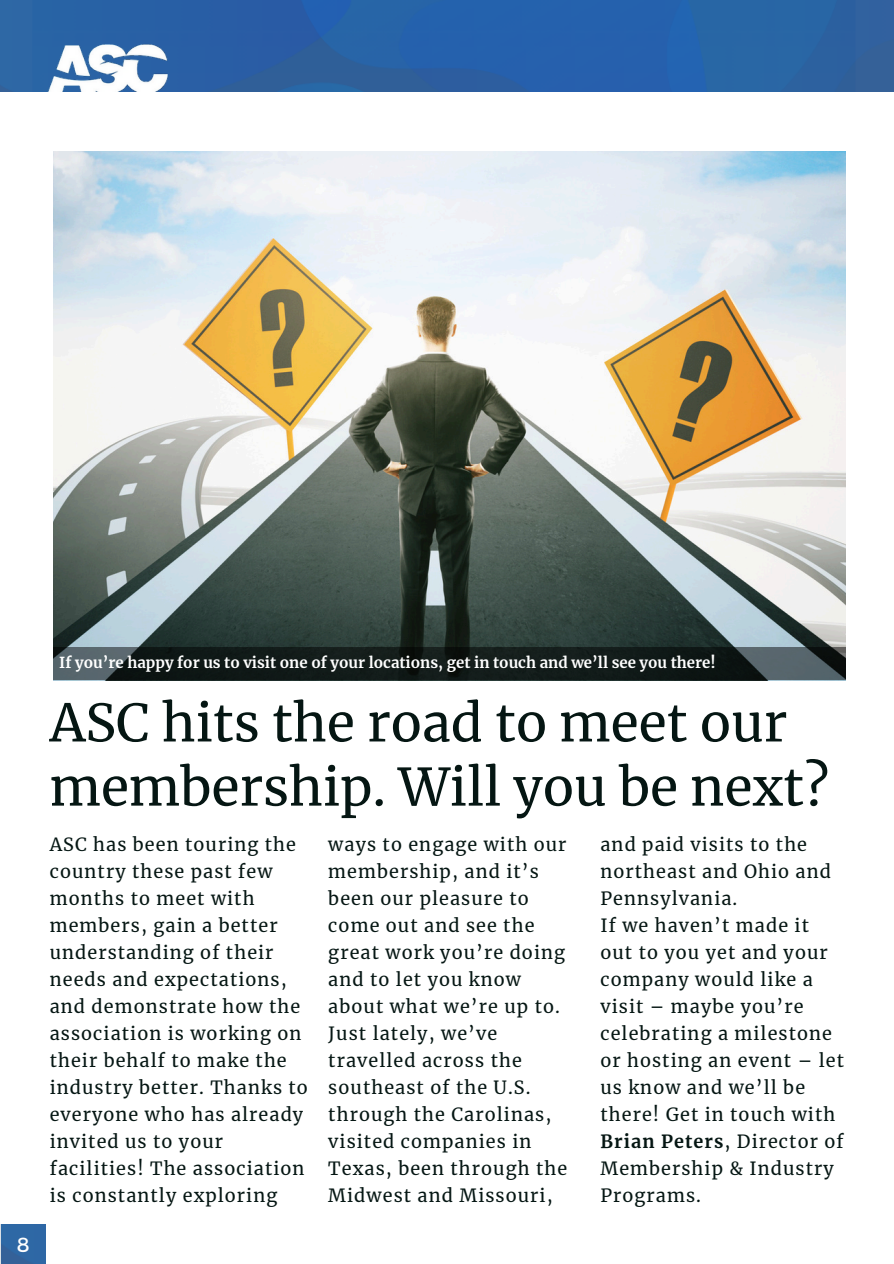
<style>
.page{position:relative;width:894px;height:1264px;background:#fff}
.page>*{position:absolute;margin:0;border:0;box-sizing:border-box;transform-origin:0 0}
.t1{font:51.45px/64.2px "Merriweather";color:#051613}
.t2{font:20.4px "Montserrat";color:#fff}
.t3{font:18px/27px "Merriweather";letter-spacing:.06em;color:#051613}
.t4{font:700 15px "Merriweather";color:#fff}
.s1{font-weight:700}
</style>
<div class="page">
<img style="left:54px;top:151px;width:791px;height:529px">
<svg style="left:54px;top:647px;width:791px;height:32px;background:#1d2626"></svg>
<img style="left:0;top:0;width:893px;height:91px">
<img style="left:45px;top:42px;width:128px;height:50px">
<img style="left:0;top:1224px;width:45px;height:39px">
<h2 class="t2" style="left:17px;top:1231px;width:14px">8</h2>
<p class="t4" style="left:59px;top:653px;width:658px">If you’re happy for us to visit one of your locations, get in touch and we’ll see you there!</p>
<p class="t1" style="left:50px;top:691px;width:780px">ASC hits the road to meet our membership. Will you be next?</p>
<p class="t3" style="left:50px;top:830px;width:259px">ASC has been touring the country these past few months to meet with members, gain a better understanding of their needs and expectations, and demonstrate how the association is working on their behalf to make the industry better. Thanks to everyone who has already invited us to your facilities! The association is constantly exploring</p>
<p class="t3" style="left:328px;top:830px;width:240px">ways to engage with our membership, and it’s been our pleasure to come out and see the great work you’re doing and to let you know about what we’re up to.<br>Just lately, we’ve travelled across the southeast of the U.S. through the Carolinas, visited companies in<br>Texas, been through the<br>Midwest and Missouri,</p>
<p class="t3" style="left:600px;top:830px;width:245px">and paid visits to the northeast and Ohio and<br>Pennsylvania.<br>If we haven’t made it out to you yet and your company would like a visit – maybe you’re celebrating a milestone or hosting an event – let us know and we’ll be there! Get in touch with<br><span class="s1">Brian Peters</span>, Director of<br>Membership &amp; Industry<br>Programs.</p>
</div>
